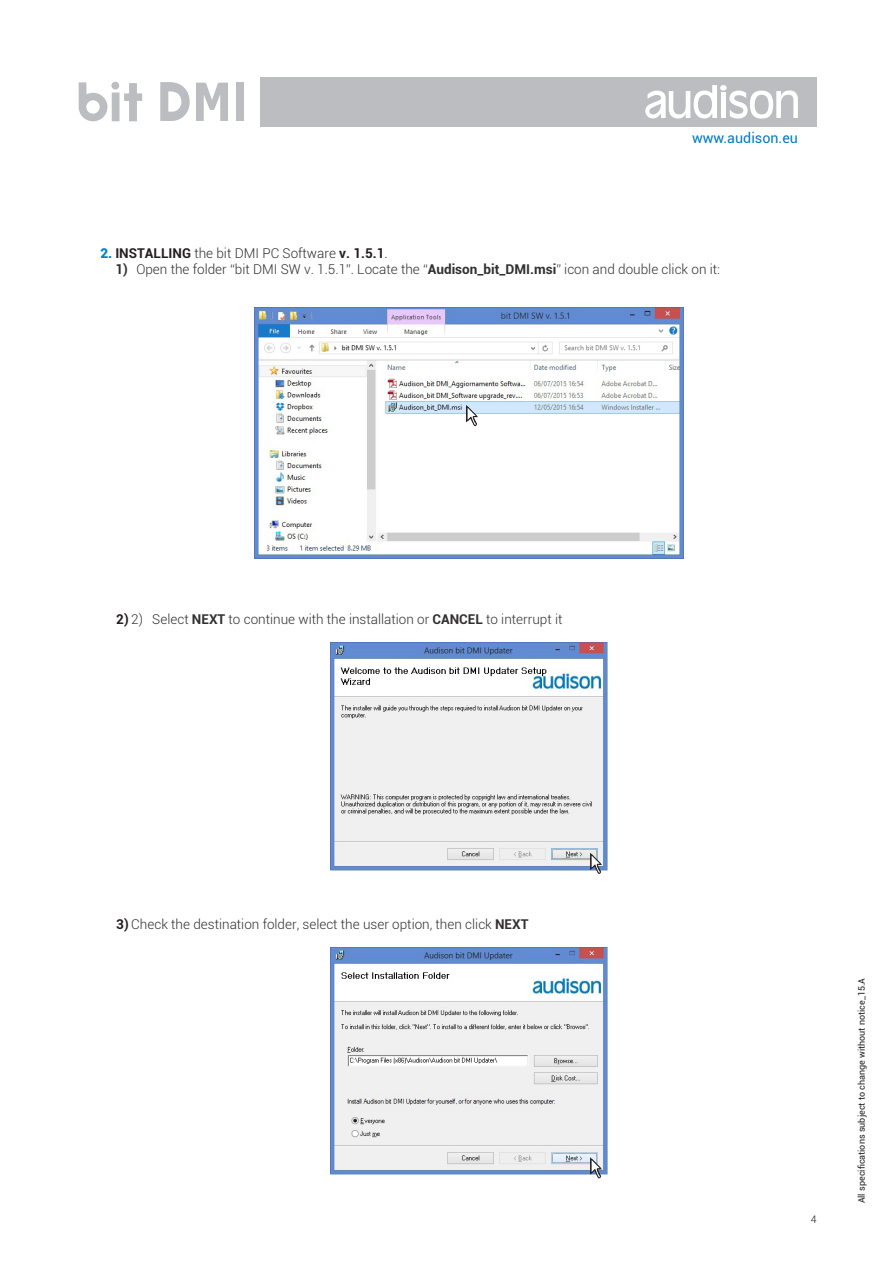
<style>
.page{position:relative;width:893px;height:1263px;background:#fff}
.page>*{position:absolute;margin:0;border:0;box-sizing:border-box;transform-origin:0 0}
.t1{font:14.25px "Roboto";color:#007cc2}
.t2{font:300 13.5px "Roboto";color:#312f30}
.t3{font:300 10.5px "Roboto";color:#231f20}
.t4{font:9px "Roboto";color:#231f20}
.s1{font-weight:900;color:#0082c8}
.s2{font-weight:700;color:#231f20}
.s3{color:#231f20}
.s4{font-weight:700}
</style>
<div class="page">
<div style="left:260px;top:77px;width:556px;height:49px;background:#bcbdc0"></div>
<svg style="left:645px;top:85px;width:153px;height:34px"></svg>
<svg style="left:196px;top:83px;width:32px;height:38px"></svg>
<svg style="left:79px;top:82px;width:63px;height:39px"></svg>
<svg style="left:160px;top:82px;width:30px;height:39px"></svg>
<div style="left:236px;top:82px;width:7px;height:39px;background:#bcbdc0"></div>
<img style="left:255px;top:307px;width:428px;height:251px">
<svg style="left:466px;top:405px;width:12px;height:21px"></svg>
<img style="left:330px;top:643px;width:278px;height:228px">
<svg style="left:590px;top:853px;width:12px;height:21px"></svg>
<img style="left:330px;top:947px;width:278px;height:228px">
<svg style="left:590px;top:1157px;width:12px;height:21px"></svg>
<p class="t1" style="left:692px;top:128px;width:107px">www.audison.eu</p>
<p class="t2" style="left:100px;top:244px;width:289px"><span class="s1">2.</span> <span class="s2">INSTALLING</span> the bit DMI PC Software <span class="s2">v. 1.5.1</span><span class="s3">.</span></p>
<p class="t2" style="left:115px;top:260px;width:606px"><span class="s4">1)</span> Open the folder “bit DMI SW v. 1.5.1”. Locate the “<span class="s4">Audison_bit_DMI.msi</span>” icon and double click on it:</p>
<p class="t2" style="left:116px;top:610px;width:448px"><span class="s2">2)</span> 2) Select <span class="s4">NEXT</span> to continue with the installation or <span class="s4">CANCEL</span> to interrupt it</p>
<p class="t2" style="left:116px;top:914px;width:414px"><span class="s2">3)</span> Check the destination folder, select the user option, then click <span class="s4">NEXT</span></p>
<p class="t3" style="left:811px;top:1212px;width:7px">4</p>
<p class="t4" style="left:855px;top:1203px;width:227px;rotate:-90deg">All specifications subject to change without notice_15.A</p>
</div>
